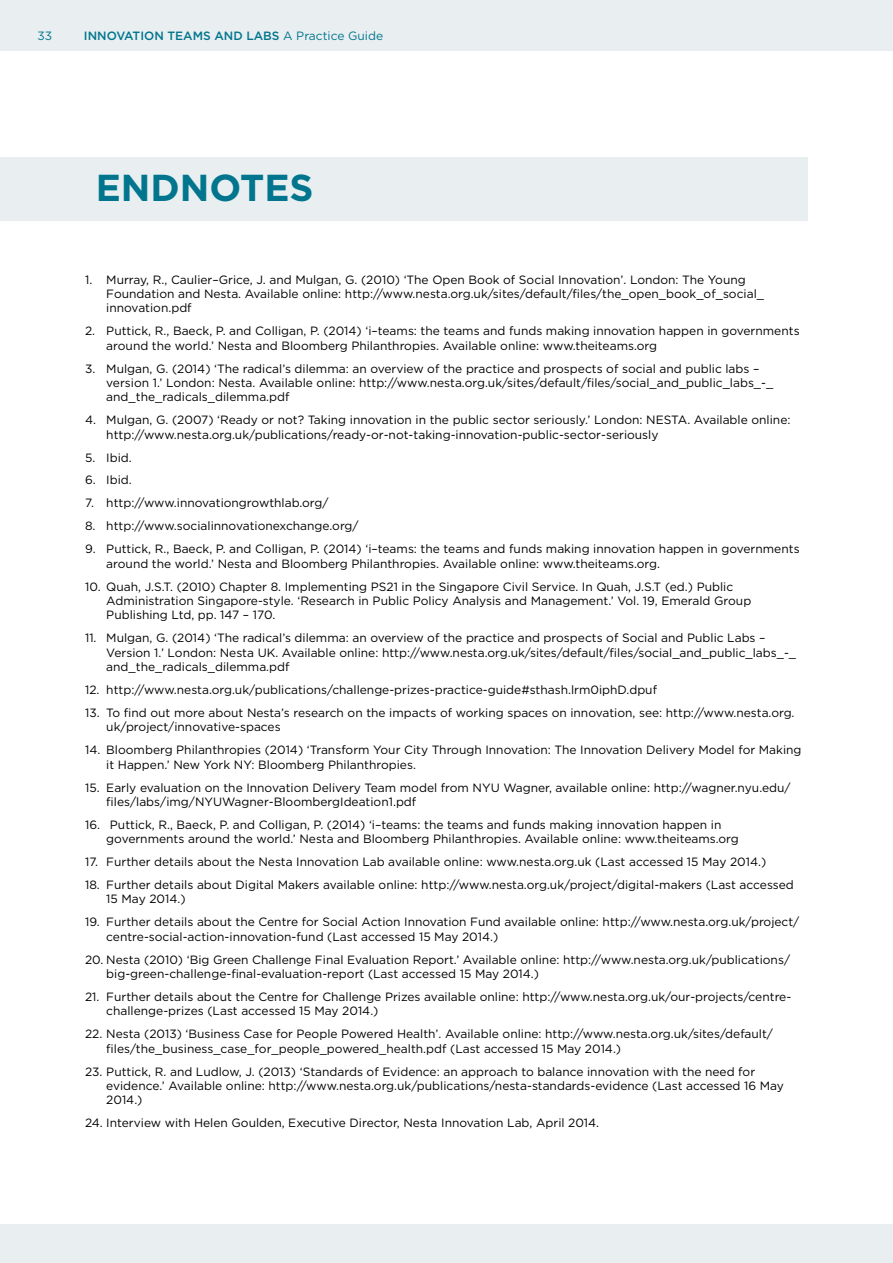
<style>
.page{position:relative;width:893px;height:1263px;background:#fff}
.page>*{position:absolute;margin:0;border:0;box-sizing:border-box;transform-origin:0 0}
.t1{font:700 37.5px "Gotham HTF";color:#00758d}
.t2{font:12px/14.4px "Gotham HTF";color:#000}
.t3{font:500 12px "Gotham HTF";color:#00758d}
.t4{font:12px "Gotham HTF";color:#00758d}
.s1{font-weight:400}
</style>
<div class="page">
<div style="left:0;top:0;width:893px;height:51px;background:#e9eff1"></div>
<div style="left:0;top:1225px;width:893px;height:38px;background:#e9eff1"></div>
<div style="left:0;top:157px;width:808px;height:64px;background:#e9eff1"></div>
<p class="t4" style="left:37px;top:29px;width:16px">33</p>
<p class="t3" style="left:84px;top:29px;width:301px">INNOVATION TEAMS AND LABS <span class="s1">A Practice Guide</span></p>
<h1 class="t1" style="left:96px;top:166px;width:219px">ENDNOTES</h1>
<p class="t2" style="left:106px;top:272px;width:659px;text-indent:-21px">1. Murray, R., Caulier–Grice, J. and Mulgan, G. (2010) ‘The Open Book of Social Innovation’. London: The Young<br>Foundation and Nesta. Available online: http://www.nesta.org.uk/sites/default/files/the_open_book_of_social_ innovation.pdf</p>
<p class="t2" style="left:106px;top:324px;width:695px;text-indent:-21px">2. Puttick, R., Baeck, P. and Colligan, P. (2014) ‘i–teams: the teams and funds making innovation happen in governments around the world.’ Nesta and Bloomberg Philanthropies. Available online: www.theiteams.org</p>
<p class="t2" style="left:106px;top:361px;width:668px;text-indent:-21px">3. Mulgan, G. (2014) ‘The radical’s dilemma: an overview of the practice and prospects of social and public labs – version 1.’ London: Nesta. Available online: http://www.nesta.org.uk/sites/default/files/social_and_public_labs_-_ and_the_radicals_dilemma.pdf</p>
<p class="t2" style="left:106px;top:413px;width:686px;text-indent:-21px">4. Mulgan, G. (2007) ‘Ready or not? Taking innovation in the public sector seriously.’ London: NESTA. Available online: http://www.nesta.org.uk/publications/ready-or-not-taking-innovation-public-sector-seriously</p>
<p class="t2" style="left:85px;top:450px;width:48px">5. Ibid.</p>
<p class="t2" style="left:85px;top:473px;width:48px">6. Ibid.</p>
<p class="t2" style="left:85px;top:496px;width:245px">7. http://www.innovationgrowthlab.org/</p>
<p class="t2" style="left:85px;top:519px;width:275px">8. http://www.socialinnovationexchange.org/</p>
<p class="t2" style="left:106px;top:542px;width:695px;text-indent:-21px">9. Puttick, R., Baeck, P. and Colligan, P. (2014) ‘i–teams: the teams and funds making innovation happen in governments around the world.’ Nesta and Bloomberg Philanthropies. Available online: www.theiteams.org.</p>
<p class="t2" style="left:106px;top:579px;width:646px;text-indent:-21px">10. Quah, J.S.T. (2010) Chapter 8. Implementing PS21 in the Singapore Civil Service. In Quah, J.S.T (ed.) Public<br>Administration Singapore-style. ‘Research in Public Policy Analysis and Management.’ Vol. 19, Emerald Group<br>Publishing Ltd, pp. 147 – 170.</p>
<p class="t2" style="left:106px;top:631px;width:691px;text-indent:-21px">11. Mulgan, G. (2014) ‘The radical’s dilemma: an overview of the practice and prospects of Social and Public Labs –<br>Version 1.’ London: Nesta UK. Available online: http://www.nesta.org.uk/sites/default/files/social_and_public_labs_-_ and_the_radicals_dilemma.pdf</p>
<p class="t2" style="left:85px;top:682px;width:574px">12. http://www.nesta.org.uk/publications/challenge-prizes-practice-guide#sthash.lrm0iphD.dpuf</p>
<p class="t2" style="left:106px;top:705px;width:690px;text-indent:-21px">13. To find out more about Nesta’s research on the impacts of working spaces on innovation, see: http://www.nesta.org. uk/project/innovative-spaces</p>
<p class="t2" style="left:106px;top:742px;width:697px;text-indent:-21px">14. Bloomberg Philanthropies (2014) ‘Transform Your City Through Innovation: The Innovation Delivery Model for Making it Happen.’ New York NY: Bloomberg Philanthropies.</p>
<p class="t2" style="left:106px;top:780px;width:686px;text-indent:-21px">15. Early evaluation on the Innovation Delivery Team model from NYU Wagner, available online: http://wagner.nyu.edu/ files/labs/img/NYUWagner-BloombergIdeation1.pdf</p>
<p class="t2" style="left:106px;top:817px;width:634px;text-indent:-21px">16. Puttick, R., Baeck, P. and Colligan, P. (2014) ‘i–teams: the teams and funds making innovation happen in governments around the world.’ Nesta and Bloomberg Philanthropies. Available online: www.theiteams.org</p>
<p class="t2" style="left:85px;top:854px;width:683px">17. Further details about the Nesta Innovation Lab available online: www.nesta.org.uk (Last accessed 15 May 2014.)</p>
<p class="t2" style="left:106px;top:877px;width:689px;text-indent:-21px">18. Further details about Digital Makers available online: http://www.nesta.org.uk/project/digital-makers (Last accessed<br>15 May 2014.)</p>
<p class="t2" style="left:106px;top:915px;width:695px;text-indent:-21px">19. Further details about the Centre for Social Action Innovation Fund available online: http://www.nesta.org.uk/project/ centre-social-action-innovation-fund (Last accessed 15 May 2014.)</p>
<p class="t2" style="left:106px;top:952px;width:685px;text-indent:-21px">20. Nesta (2010) ‘Big Green Challenge Final Evaluation Report.’ Available online: http://www.nesta.org.uk/publications/ big-green-challenge-final-evaluation-report (Last accessed 15 May 2014.)</p>
<p class="t2" style="left:106px;top:989px;width:686px;text-indent:-21px">21. Further details about the Centre for Challenge Prizes available online: http://www.nesta.org.uk/our-projects/centre&shy;challenge-prizes (Last accessed 15 May 2014.)</p>
<p class="t2" style="left:106px;top:1027px;width:668px;text-indent:-21px">22. Nesta (2013) ‘Business Case for People Powered Health’. Available online: http://www.nesta.org.uk/sites/default/ files/the_business_case_for_people_powered_health.pdf (Last accessed 15 May 2014.)</p>
<p class="t2" style="left:106px;top:1064px;width:679px;text-indent:-21px">23. Puttick, R. and Ludlow, J. (2013) ‘Standards of Evidence: an approach to balance innovation with the need for evidence.’ Available online: http://www.nesta.org.uk/publications/nesta-standards-evidence (Last accessed 16 May<br>2014.)</p>
<p class="t2" style="left:85px;top:1116px;width:516px">24. Interview with Helen Goulden, Executive Director, Nesta Innovation Lab, April 2014.</p>
</div>
